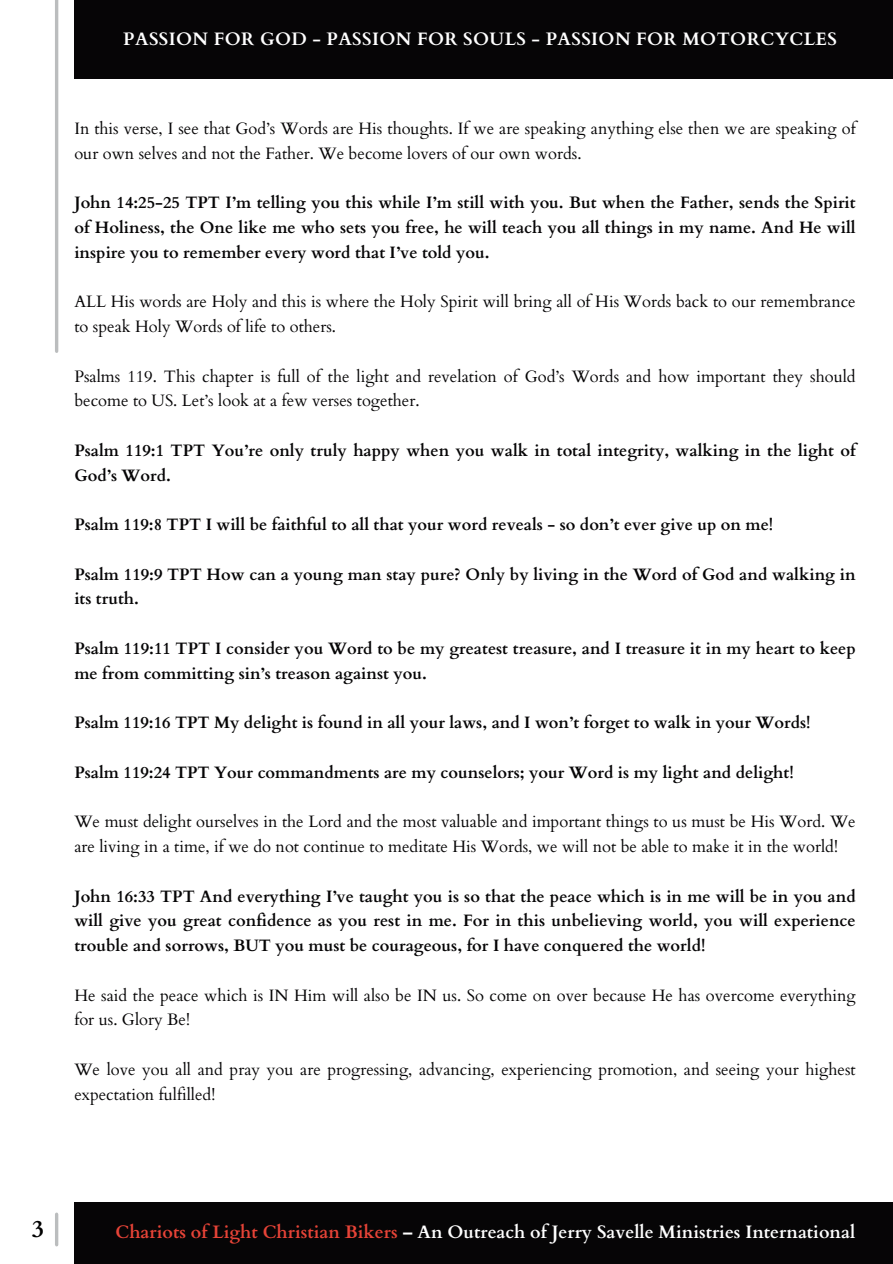
<style>
.page{position:relative;width:893px;height:1264px;background:#fff}
.page>*{position:absolute;margin:0;border:0;box-sizing:border-box;transform-origin:0 0}
.t1{font:700 24px "Cardo";color:#000}
.t2{font:700 18px "Cardo";color:#fff}
.t3{font:700 18px "Cardo";letter-spacing:.02em;color:#fff}
.t4{font:700 16.5px/24.8px "Cardo";color:#060506}
.t5{font:16.5px/24.8px "Cardo";color:#060506}
.s1{color:#e64337}
</style>
<div class="page">
<div style="left:74px;top:0;width:818px;height:78px;background:#060506"></div>
<hr style="left:55px;top:0;width:3px;height:351px;background:#bbbdbe">
<div style="left:74px;top:1202px;width:818px;height:61px;background:#060506"></div>
<hr style="left:55px;top:1214px;width:3px;height:30px;background:#bbbdbe">
<p class="t3" style="left:123px;top:27px;width:715px">PASSION FOR GOD - PASSION FOR SOULS - PASSION FOR MOTORCYCLES</p>
<h2 class="t5" style="left:74px;top:116px;width:782px">In this verse, I see that God’s Words are His thoughts. If we are speaking anything else then we are speaking of our own selves and not the Father. We become lovers of our own words.</h2>
<p class="t4" style="left:74px;top:191px;width:782px;text-align:justify">John 14:25-25 TPT I’m telling you this while I’m still with you. But when the Father, sends the Spirit of Holiness, the One like me who sets you free, he will teach you all things in my name. And He will inspire you to remember every word that I’ve told you.</p>
<p class="t5" style="left:74px;top:290px;width:782px">ALL His words are Holy and this is where the Holy Spirit will bring all of His Words back to our remembrance to speak Holy Words of life to others.</p>
<h2 class="t5" style="left:74px;top:364px;width:782px">Psalms 119. This chapter is full of the light and revelation of God’s Words and how important they should become to US. Let’s look at a few verses together.</h2>
<h2 class="t4" style="left:74px;top:438px;width:782px">Psalm 119:1 TPT You’re only truly happy when you walk in total integrity, walking in the light of<br>God’s Word.</h2>
<h2 class="t4" style="left:74px;top:512px;width:700px">Psalm 119:8 TPT I will be faithful to all that your word reveals - so don’t ever give up on me!</h2>
<h2 class="t4" style="left:74px;top:562px;width:782px">Psalm 119:9 TPT How can a young man stay pure? Only by living in the Word of God and walking in its truth.</h2>
<h2 class="t4" style="left:74px;top:636px;width:782px">Psalm 119:11 TPT I consider you Word to be my greatest treasure, and I treasure it in my heart to keep me from committing sin’s treason against you.</h2>
<h2 class="t4" style="left:74px;top:710px;width:737px">Psalm 119:16 TPT My delight is found in all your laws, and I won’t forget to walk in your Words!</h2>
<p class="t4" style="left:74px;top:760px;width:720px">Psalm 119:24 TPT Your commandments are my counselors; your Word is my light and delight!</p>
<h2 class="t5" style="left:74px;top:809px;width:782px">We must delight ourselves in the Lord and the most valuable and important things to us must be His Word. We are living in a time, if we do not continue to meditate His Words, we will not be able to make it in the world!</h2>
<p class="t4" style="left:74px;top:884px;width:782px;text-align:justify">John 16:33 TPT And everything I’ve taught you is so that the peace which is in me will be in you and will give you great confidence as you rest in me. For in this unbelieving world, you will experience trouble and sorrows, BUT you must be courageous, for I have conquered the world!</p>
<p class="t5" style="left:74px;top:983px;width:782px">He said the peace which is IN Him will also be IN us. So come on over because He has overcome everything for us. Glory Be!</p>
<p class="t5" style="left:74px;top:1057px;width:782px">We love you all and pray you are progressing, advancing, experiencing promotion, and seeing your highest expectation fulfilled!</p>
<h1 class="t1" style="left:32px;top:1212px;width:14px">3</h1>
<h2 class="t2" style="left:115px;top:1220px;width:741px"><span class="s1">Chariots of Light Christian Bikers</span> – An Outreach of Jerry Savelle Ministries International</h2>
</div>
